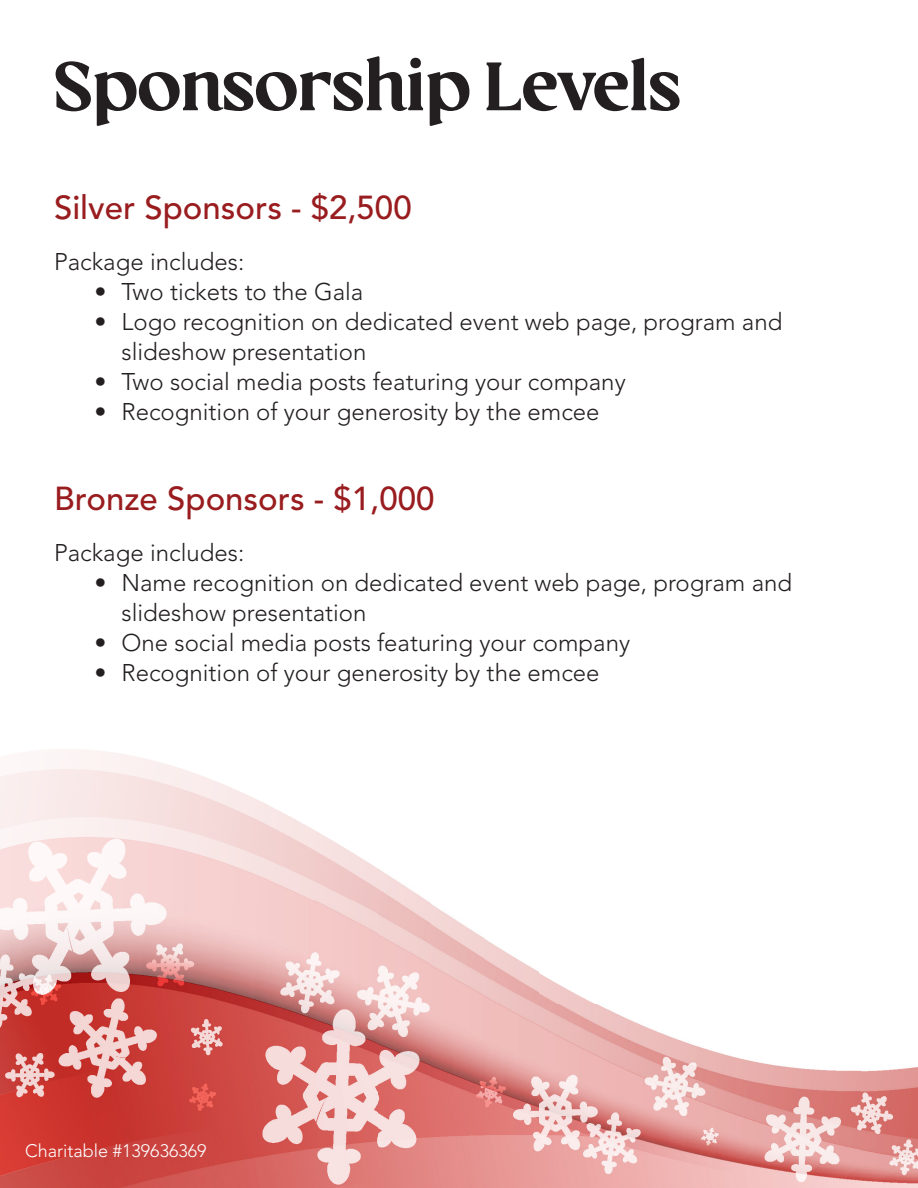
<style>
.page{position:relative;width:918px;height:1188px;background:#fff}
.page>*{position:absolute;margin:0;border:0;box-sizing:border-box;transform-origin:0 0}
.t1{font:75px "Richey";color:#231f20}
.t2{font:500 33px "Avenir LT Pro";color:#991c1f}
.t3{font:300 24px/30px "Avenir LT Pro";color:#231f20}
.t4{font:300 18px "Avenir LT Pro";color:#fff}
</style>
<div class="page">
<img style="left:0;top:900px;width:378px;height:288px">
<img style="left:378px;top:869px;width:107px;height:319px">
<img style="left:485px;top:939px;width:54px;height:249px">
<img style="left:539px;top:1004px;width:322px;height:184px">
<img style="left:861px;top:1067px;width:57px;height:121px">
<img style="left:539px;top:973px;width:56px;height:31px">
<img style="left:0;top:749px;width:271px;height:151px">
<img style="left:271px;top:807px;width:108px;height:93px">
<p class="t1" style="left:54px;top:50px;width:629px">Sponsorship Levels</p>
<p class="t2" style="left:54px;top:188px;width:359px">Silver Sponsors - $2,500</p>
<p class="t3" style="left:54px;top:247px;width:192px">Package includes:</p>
<p class="t3" style="left:94px;top:277px;width:270px">• Two tickets to the Gala</p>
<p class="t3" style="left:122px;top:307px;width:662px;text-indent:-27px">• Logo recognition on dedicated event web page, program and slideshow presentation</p>
<p class="t3" style="left:94px;top:367px;width:533px">• Two social media posts featuring your company</p>
<p class="t3" style="left:94px;top:397px;width:507px">• Recognition of your generosity by the emcee</p>
<p class="t2" style="left:54px;top:479px;width:382px">Bronze Sponsors - $1,000</p>
<p class="t3" style="left:54px;top:538px;width:192px">Package includes:</p>
<p class="t3" style="left:122px;top:568px;width:672px;text-indent:-27px">• Name recognition on dedicated event web page, program and slideshow presentation</p>
<p class="t3" style="left:94px;top:628px;width:537px">• One social media posts featuring your company</p>
<p class="t3" style="left:94px;top:658px;width:507px">• Recognition of your generosity by the emcee</p>
<p class="t4" style="left:25px;top:1140px;width:183px">Charitable #139636369</p>
</div>
